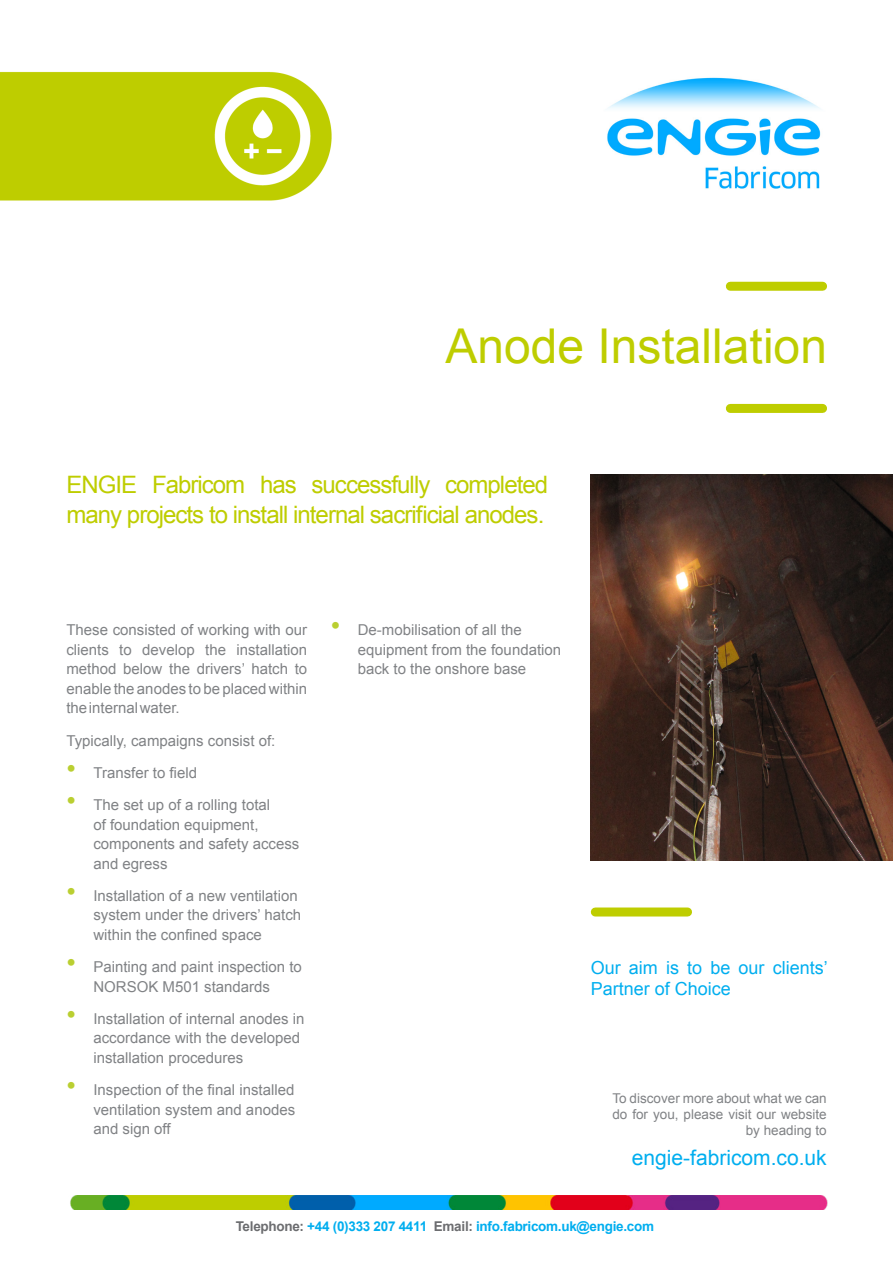
<style>
.page{position:relative;width:893px;height:1263px;background:#fff}
.page>*{position:absolute;margin:0;border:0;box-sizing:border-box;transform-origin:0 0}
.t1{font:48px "Arial";color:#becd00}
.Intro_quote{font:24px/30px "Arial";letter-spacing:-.04em;color:#becd00}
.t2{font:21px "Arial";color:#00aeef}
.t3{font:18px/21px "Arial";color:#00aeef}
.Bullets_-_Cyan{font:15px/19.5px "Arial";color:#808285}
.t4{font:13.5px/16.2px "Arial";color:#808285;text-align:right}
.Contact_Deets{font:700 13.5px "Arial";letter-spacing:-.02em;color:#00aeef}
.s1{font-size:27px;color:#bacf31}
.s2{color:#6c6d70}
</style>
<div class="page">
<img style="left:70px;top:1196px;width:758px;height:13px">
<img style="left:0;top:71px;width:332px;height:130px">
<img style="left:591px;top:474px;width:302px;height:387px">
<div style="left:730px;top:282px;width:93px;height:9px;background:#becd00"></div>
<div style="left:730px;top:404px;width:93px;height:9px;background:#becd00"></div>
<div style="left:595px;top:907px;width:93px;height:9px;background:#becd00"></div>
<img style="left:607px;top:77px;width:214px;height:112px">
<p class="t1" style="left:445px;top:315px;width:383px">Anode Installation</p>
<p class="Intro_quote" style="left:66px;top:470px;width:483px">ENGIE Fabricom has successfully completed many projects to install internal sacrificial anodes.</p>
<p class="Bullets_-_Cyan" style="left:66px;top:620px;width:242px;text-align:justify">These consisted of working with our clients to develop the installation method below the drivers’ hatch to enable the anodes to be placed within the internal water.</p>
<p class="Bullets_-_Cyan" style="left:66px;top:731px;width:210px">Typically, campaigns consist of:</p>
<p class="Bullets_-_Cyan" style="left:66px;top:763px;width:132px"><span class="s1">•</span> Transfer to field</p>
<p class="Bullets_-_Cyan" style="left:93px;top:795px;width:207px;text-indent:-27px"><span class="s1">•</span> The set up of a rolling total<br>of foundation equipment, components and safety access and egress</p>
<p class="Bullets_-_Cyan" style="left:93px;top:886px;width:209px;text-indent:-27px"><span class="s1">•</span> Installation of a new ventilation system under the drivers’ hatch within the confined space</p>
<p class="Bullets_-_Cyan" style="left:66px;top:957px;width:237px;text-align:center"><span class="s1">•</span> Painting and paint inspection to<br>NORSOK M501 standards</p>
<p class="Bullets_-_Cyan" style="left:93px;top:1009px;width:212px;text-indent:-27px"><span class="s1">•</span> Installation of internal anodes in accordance with the developed installation procedures</p>
<p class="Bullets_-_Cyan" style="left:93px;top:1080px;width:203px;text-align:justify;text-indent:-27px"><span class="s1">•</span> Inspection of the final installed ventilation system and anodes and sign off</p>
<p class="Bullets_-_Cyan" style="left:358px;top:620px;width:205px;text-indent:-27px"><span class="s1">•</span> De-mobilisation of all the equipment from the foundation back to the onshore base</p>
<p class="t3" style="left:591px;top:958px;width:238px">Our aim is to be our clients’<br>Partner of Choice</p>
<p class="t4" style="left:612px;top:1090px;width:216px">To discover more about what we can do for you, please visit our website by heading to</p>
<h3 class="t2" style="left:632px;top:1143px;width:196px">engie-fabricom.co.uk</h3>
<p class="Contact_Deets" style="left:236px;top:1217px;width:420px"><span class="s2">Telephone:</span> +44 (0)333 207 4411 <span class="s2">Email:</span> info.fabricom.uk@engie.com</p>
</div>
